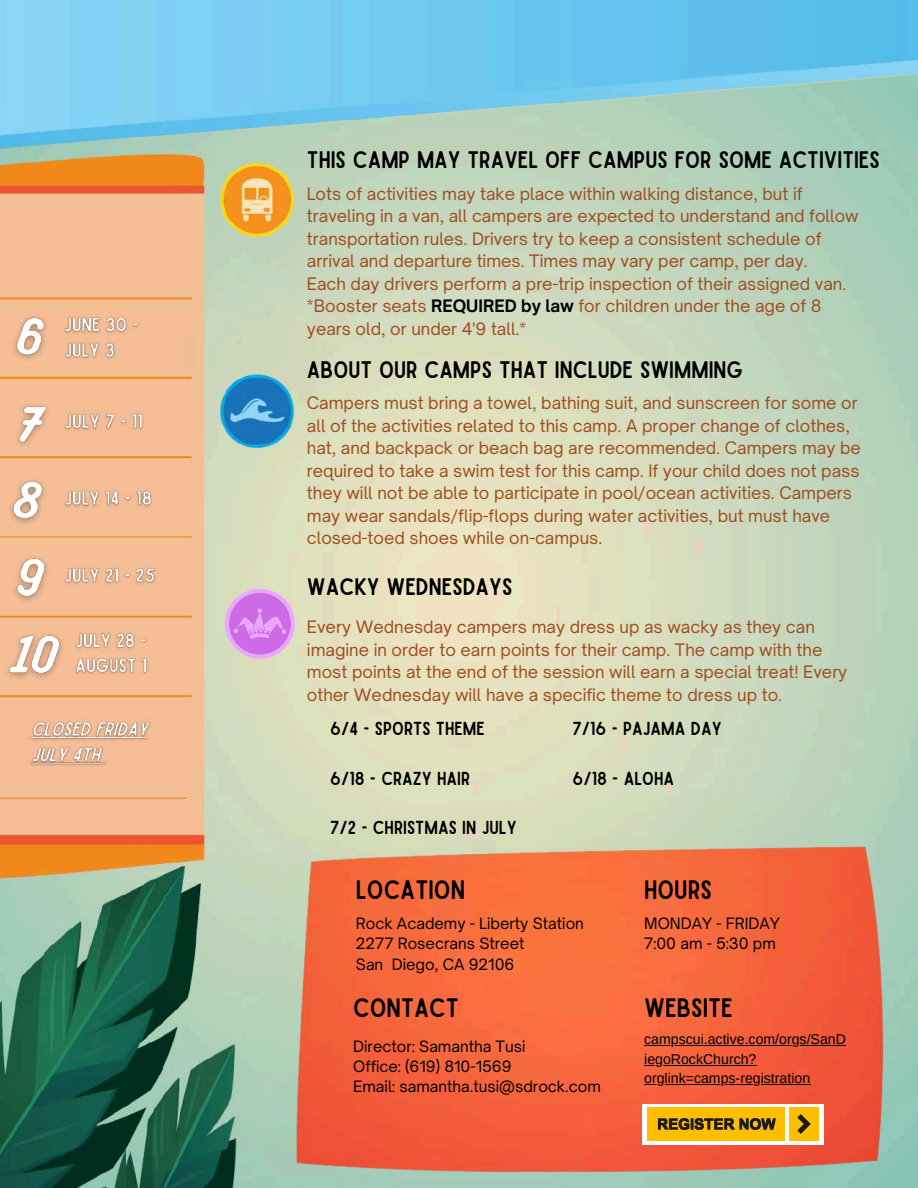
<style>
.page{position:relative;width:918px;height:1188px;background:#fff}
.page>*{position:absolute;margin:0;border:0;box-sizing:border-box;transform-origin:0 0}
.t1{font:25.5px "Sailors";color:#000}
.t2{font:22.95px "Sailors";color:#000}
.t3{font:18px "Sailors";color:#000}
.t4{font:16.5px/22.5px "Open Sauce One";color:#9c4c1f}
.t5{font:15px/20.2px "Open Sauce One";color:#000}
.t6{font:14.1px/19.6px "Arimo";color:#000}
.s1{font-weight:700;color:#000}
</style>
<div class="page">
<img style="left:0;top:155px;width:918px;height:1033px">
<img style="left:0;top:0;width:918px;height:155px">
<div style="left:225px;top:589px;width:70px;height:70px;background:#eba7ff;border-radius:50%"></div>
<img style="left:217px;top:372px;width:78px;height:79px">
<img style="left:217px;top:162px;width:78px;height:78px">
<img style="left:295px;top:817px;width:623px;height:356px">
<div style="left:229px;top:593px;width:62px;height:62px;background:#cb6ce6;border-radius:50%"></div>
<svg style="left:234px;top:609px;width:52px;height:30px"></svg>
<div style="left:642px;top:1104px;width:182px;height:40px;background:#fff"></div>
<div style="left:648px;top:1107px;width:137px;height:34px;background:#ffbe00"></div>
<div style="left:789px;top:1107px;width:30px;height:34px;background:#ffbe00"></div>
<svg style="left:797px;top:1114px;width:14px;height:20px"></svg>
<svg style="left:658px;top:1118px;width:118px;height:12px"></svg>
<img style="left:5px;top:305px;width:50px;height:64px">
<img style="left:7px;top:394px;width:53px;height:61px">
<img style="left:1px;top:468px;width:53px;height:67px">
<img style="left:5px;top:545px;width:52px;height:64px">
<img style="left:0;top:623px;width:74px;height:64px">
<img style="left:60px;top:312px;width:84px;height:51px">
<img style="left:60px;top:410px;width:87px;height:26px">
<img style="left:60px;top:486px;width:98px;height:26px">
<img style="left:60px;top:563px;width:101px;height:26px">
<img style="left:71px;top:628px;width:81px;height:50px">
<img style="left:26px;top:718px;width:130px;height:53px">
<hr style="left:644px;top:1045px;width:202px;height:1px;background:#000">
<hr style="left:644px;top:1065px;width:112px;height:1px;background:#000">
<hr style="left:644px;top:1084px;width:166px;height:1px;background:#000">
<h2 class="t2" style="left:307px;top:152px;width:574px">THIS CAMP MAY TRAVEL OFF CAMPUS FOR SOME ACTIVITIES</h2>
<p class="t4" style="left:307px;top:182px;width:553px">Lots of activities may take place within walking distance, but if traveling in a van, all campers are expected to understand and follow transportation rules. Drivers try to keep a consistent schedule of arrival and departure times. Times may vary per camp, per day.<br>Each day drivers perform a pre-trip inspection of their assigned van. *Booster seats <span class="s1">REQUIRED by law</span> for children under the age of 8 years old, or under 4'9 tall.*</p>
<h2 class="t2" style="left:307px;top:362px;width:438px">ABOUT OUR CAMPS THAT INCLUDE SWIMMING</h2>
<p class="t4" style="left:307px;top:392px;width:555px">Campers must bring a towel, bathing suit, and sunscreen for some or all of the activities related to this camp. A proper change of clothes, hat, and backpack or beach bag are recommended. Campers may be required to take a swim test for this camp. If your child does not pass they will not be able to participate in pool/ocean activities. Campers may wear sandals/flip-flops during water activities, but must have closed-toed shoes while on-campus.</p>
<h2 class="t2" style="left:307px;top:578px;width:207px">WACKY WEDNESDAYS</h2>
<p class="t4" style="left:307px;top:616px;width:542px">Every Wednesday campers may dress up as wacky as they can imagine in order to earn points for their camp. The camp with the most points at the end of the session will earn a special treat! Every other Wednesday will have a specific theme to dress up to.</p>
<p class="t3" style="left:330px;top:722px;width:156px">6/4 - SPORTS THEME</p>
<p class="t3" style="left:330px;top:772px;width:141px">6/18 - CRAZY HAIR</p>
<p class="t3" style="left:330px;top:821px;width:188px">7/2 - CHRISTMAS IN JULY</p>
<p class="t3" style="left:573px;top:722px;width:151px">7/16 - PAJAMA DAY</p>
<p class="t3" style="left:573px;top:772px;width:103px">6/18 - ALOHA</p>
<h1 class="t1" style="left:356px;top:881px;width:111px">LOCATION</h1>
<p class="t5" style="left:356px;top:913px;width:230px">Rock Academy - Liberty Station<br>2277 Rosecrans Street<br>San Diego, CA 92106</p>
<h1 class="t1" style="left:353px;top:998px;width:107px">CONTACT</h1>
<p class="t5" style="left:353px;top:1036px;width:249px">Director: Samantha Tusi<br>Office: (619) 810-1569<br>Email: samantha.tusi@sdrock.com</p>
<h1 class="t1" style="left:644px;top:881px;width:69px">HOURS</h1>
<p class="t5" style="left:644px;top:913px;width:137px">MONDAY - FRIDAY<br>7:00 am - 5:30 pm</p>
<h1 class="t1" style="left:644px;top:998px;width:90px">WEBSITE</h1>
<p class="t6" style="left:644px;top:1029px;width:203px">campscui.active.com/orgs/SanD iegoRockChurch? orglink=camps-registration</p>
</div>
